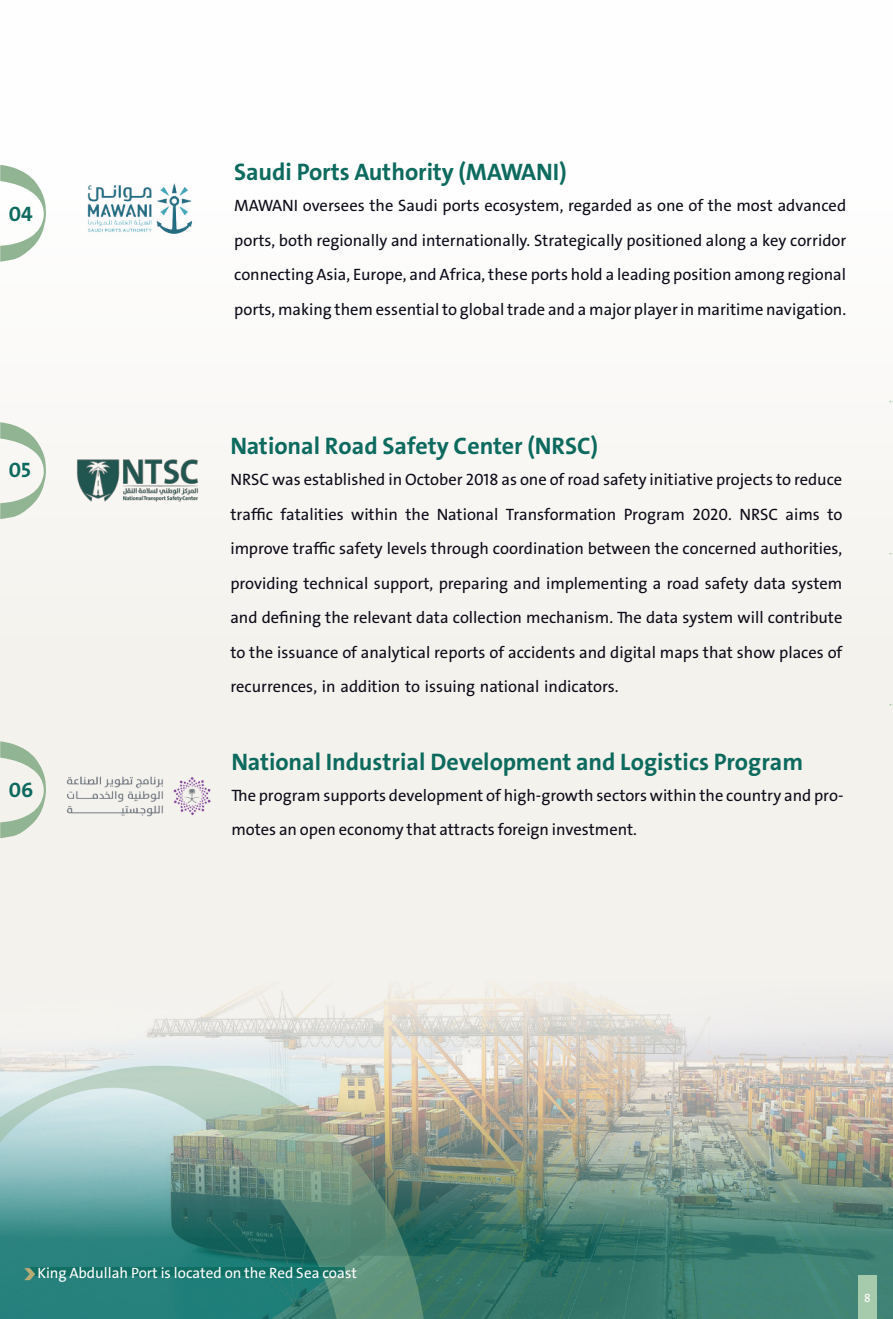
<style>
.page{position:relative;width:893px;height:1319px;background:#fff}
.page>*{position:absolute;margin:0;border:0;box-sizing:border-box;transform-origin:0 0}
.t1{font:700 24px "Bahij The Sans Arabic";color:#0d6a5e}
.t2{font:700 21px "Bahij The Sans Arabic";color:#0d6a5e}
.t3{font:16.5px/34.5px "Bahij The Sans Arabic";color:#0c0b18;text-align:justify}
.t4{font:15px "Bahij The Sans Arabic";color:#fff}
.t5{font:12px "Bahij The Sans Arabic";color:#fff}
</style>
<div class="page">
<div style="left:0;top:0;width:893px;height:980px;background:#f9f8f6"></div>
<img style="left:0;top:838px;width:888px;height:480px">
<img style="left:0;top:1062px;width:434px;height:256px">
<svg style="left:888px;top:400px;width:5px;height:918px"></svg>
<img style="left:76px;top:459px;width:123px;height:43px">
<div style="left:858px;top:1274px;width:19px;height:44px;background:#a6cbac"></div>
<img style="left:62px;top:776px;width:150px;height:84px">
<svg style="left:0;top:165px;width:46px;height:96px"></svg>
<svg style="left:0;top:422px;width:46px;height:97px"></svg>
<svg style="left:0;top:741px;width:46px;height:97px"></svg>
<img style="left:87px;top:183px;width:105px;height:51px">
<div style="left:30px;top:1266px;width:315px;height:8px;background:#0d6b5f"></div>
<svg style="left:24px;top:1267px;width:11px;height:12px"></svg>
<p class="t2" style="left:9px;top:201px;width:26px">04</p>
<p class="t2" style="left:9px;top:458px;width:24px">05</p>
<p class="t2" style="left:9px;top:776px;width:26px">06</p>
<h1 class="t1" style="left:234px;top:157px;width:334px">Saudi Ports Authority (MAWANI)</h1>
<p class="t3" style="left:234px;top:188px;width:613px">MAWANI oversees the Saudi ports ecosystem, regarded as one of the most advanced ports, both regionally and internationally. Strategically positioned along a key corridor connecting Asia, Europe, and Africa, these ports hold a leading position among regional ports, making them essential to global trade and a major player in maritime navigation.</p>
<h1 class="t1" style="left:230px;top:431px;width:369px">National Road Safety Center (NRSC)</h1>
<p class="t3" style="left:230px;top:462px;width:613px">NRSC was established in October 2018 as one of road safety initiative projects to reduce traffic fatalities within the National Transformation Program 2020. NRSC aims to improve traffic safety levels through coordination between the concerned authorities, providing technical support, preparing and implementing a road safety data system and defining the relevant data collection mechanism. The data system will contribute to the issuance of analytical reports of accidents and digital maps that show places of recurrences, in addition to issuing national indicators.</p>
<h1 class="t1" style="left:231px;top:747px;width:573px">National Industrial Development and Logistics Program</h1>
<p class="t3" style="left:231px;top:778px;width:613px">The program supports development of high-growth sectors within the country and pro&shy;motes an open economy that attracts foreign investment.</p>
<p class="t4" style="left:37px;top:1260px;width:321px">King Abdullah Port is located on the Red Sea coast</p>
<p class="t5" style="left:864px;top:1287px;width:8px">8</p>
</div>
